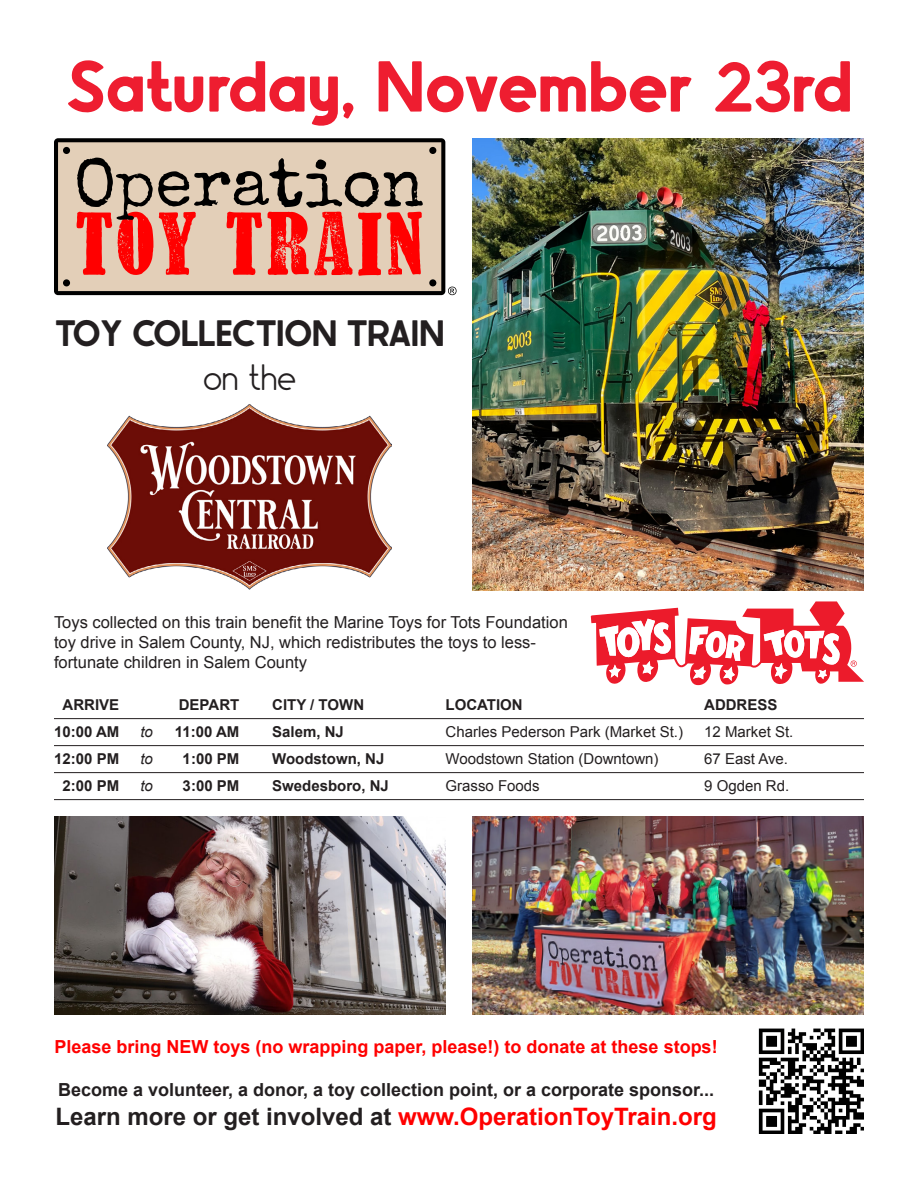
<style>
.page{position:relative;width:918px;height:1188px;background:#fff}
.page>*{position:absolute;margin:0;border:0;box-sizing:border-box;transform-origin:0 0}
.t1{font:700 72px "Avocado Sans";color:#ee1d30}
.t2{font:700 36.75px "Avocado Sans";color:#231f20}
.t3{font:100 36.75px "Avocado Sans";color:#231f20}
.t4{font:700 24px "Arial";color:#f00}
.t5{font:700 18px "Arial";color:#231f20}
.t6{font:700 18px "Arial";color:#f00}
.t7{font:16.5px/19.8px "Arial";color:#231f20}
.t8{font:700 15px/27px "Arial";color:#231f20;text-align:center}
.t9{font:15px/27px "Arial";color:#231f20}
.t10{font:italic 15px/27px "Arial";color:#231f20;text-align:justify}
.s1{color:#231f20}
</style>
<div class="page">
<img style="left:472px;top:138px;width:392px;height:453px">
<svg style="left:54px;top:138px;width:391px;height:157px;background:#b6a694"></svg>
<div style="left:63px;top:147px;width:7px;height:7px;background:#000;border-radius:50%"></div>
<div style="left:429px;top:147px;width:7px;height:7px;background:#000;border-radius:50%"></div>
<div style="left:63px;top:279px;width:7px;height:7px;background:#000;border-radius:50%"></div>
<div style="left:429px;top:279px;width:7px;height:7px;background:#000;border-radius:50%"></div>
<svg style="left:77px;top:158px;width:346px;height:118px;background:#cf8072"></svg>
<svg style="left:448px;top:287px;width:9px;height:8px"></svg>
<hr style="left:54px;top:718px;width:810px;height:1px;background:#231f20">
<hr style="left:54px;top:745px;width:810px;height:1px;background:#231f20">
<hr style="left:54px;top:772px;width:810px;height:1px;background:#231f20">
<hr style="left:54px;top:799px;width:810px;height:1px;background:#231f20">
<svg style="left:591px;top:601px;width:273px;height:84px"></svg>
<img style="left:758px;top:1028px;width:106px;height:106px">
<img style="left:108px;top:404px;width:284px;height:186px">
<img style="left:472px;top:816px;width:392px;height:198px">
<img style="left:54px;top:816px;width:392px;height:198px">
<h1 class="t1" style="left:66px;top:53px;width:788px">Saturday, November 23rd</h1>
<h2 class="t2" style="left:55px;top:316px;width:390px">TOY COLLECTION TRAIN</h2>
<h2 class="t3" style="left:203px;top:361px;width:95px">on the</h2>
<p class="t7" style="left:54px;top:613px;width:515px">Toys collected on this train benefit the Marine Toys for Tots Foundation toy drive in Salem County, NJ, which redistributes the toys to less&shy;fortunate children in Salem County</p>
<p class="t8" style="left:54px;top:692px;width:67px">ARRIVE<br>10:00 AM<br>12:00 PM<br>2:00 PM</p>
<p class="t8" style="left:175px;top:692px;width:66px">DEPART<br>11:00 AM<br>1:00 PM<br>3:00 PM</p>
<p class="t8" style="left:272px;top:692px;width:118px;text-align:left">CITY / TOWN<br>Salem, NJ<br>Woodstown, NJ<br>Swedesboro, NJ</p>
<p class="t8" style="left:446px;top:692px;width:79px">LOCATION</p>
<p class="t9" style="left:446px;top:719px;width:239px">Charles Pederson Park (Market St.)<br>Woodstown Station (Downtown)<br>Grasso Foods</p>
<p class="t10" style="left:140px;top:719px;width:14px">to to to</p>
<p class="t8" style="left:704px;top:692px;width:75px">ADDRESS</p>
<p class="t9" style="left:704px;top:719px;width:91px">12 Market St.<br>67 East Ave.<br>9 Ogden Rd.</p>
<p class="t6" style="left:55px;top:1035px;width:665px">Please bring NEW toys (no wrapping paper, please!) to donate at these stops!</p>
<p class="t5" style="left:58px;top:1078px;width:658px">Become a volunteer, a donor, a toy collection point, or a corporate sponsor...</p>
<h3 class="t4" style="left:55px;top:1100px;width:663px"><span class="s1">Learn more or get involved at</span> www.OperationToyTrain.org</h3>
</div>
